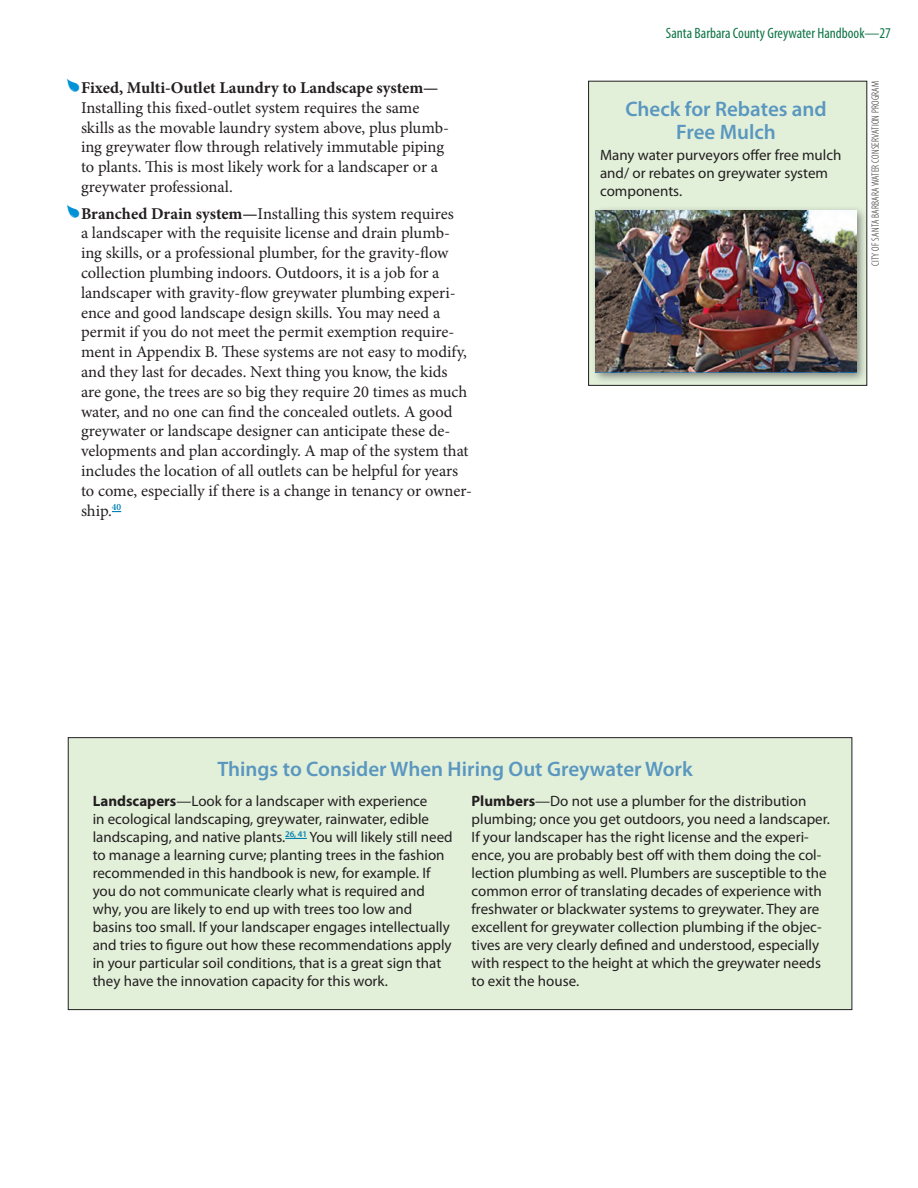
<style>
.page{position:relative;width:918px;height:1188px;background:#fff}
.page>*{position:absolute;margin:0;border:0;box-sizing:border-box;transform-origin:0 0}
.sidebartitle{font:600 21px/22.6px "Myriad Pro";color:#5a97bf;text-align:center}
.t1{font:16.5px/19.8px "Minion Pro";letter-spacing:-.005em;color:#231f20}
.sidebar{font:15px/18px "Myriad Pro";color:#231f20}
.t2{font:condensed 15px "Myriad Pro";color:#107546}
.imgcredit{font:300 condensed 10.5px "Myriad Pro";letter-spacing:.02em;color:#231f20}
.s1{font-weight:700}
</style>
<div class="page">
<div style="left:589px;top:81px;width:278px;height:304px;background:#e2f0da"></div>
<div style="left:588px;top:81px;width:279px;height:305px;border:1px solid #231f20"></div>
<div style="left:591px;top:205px;width:277px;height:179px;background:#231f20;opacity:.5"></div>
<img style="left:596px;top:210px;width:260px;height:162px">
<div style="left:68px;top:738px;width:784px;height:272px;background:#e2f0da"></div>
<svg style="left:285px;top:838px;width:22px;height:1px"></svg>
<p class="t1" style="left:81px;top:78px;width:370px"><span class="s1">Fixed, Multi-Outlet Laundry to Landscape system— </span>Installing this fixed-outlet system requires the same skills as the movable laundry system above, plus plumb&shy;ing greywater flow through relatively immutable piping to plants. This is most likely work for a landscaper or a greywater professional.</p>
<p class="t1" style="left:81px;top:203px;width:393px"><span class="s1">Branched Drain system—</span>Installing this system requires<br>a landscaper with the requisite license and drain plumb&shy;ing skills, or a professional plumber, for the gravity-flow collection plumbing indoors. Outdoors, it is a job for a landscaper with gravity-flow greywater plumbing experi&shy;ence and good landscape design skills. You may need a permit if you do not meet the permit exemption require&shy;ment in Appendix B. These systems are not easy to modify, and they last for decades. Next thing you know, the kids<br>are gone, the trees are so big they require 20 times as much water, and no one can find the concealed outlets. A good greywater or landscape designer can anticipate these de&shy;velopments and plan accordingly. A map of the system that includes the location of all outlets can be helpful for years to come, especially if there is a change in tenancy or owner&shy;ship.<sup>40</sup></p>
<p class="t2" style="left:666px;top:24px;width:227px">Santa Barbara County Greywater Handbook—27</p>
<p class="sidebartitle" style="left:625px;top:97px;width:203px">Check for Rebates and<br>Free Mulch</p>
<p class="sidebar" style="left:600px;top:146px;width:243px">Many water purveyors offer free mulch and/ or rebates on greywater system components.</p>
<p class="imgcredit" style="left:870px;top:266px;width:187px;rotate:-90deg">CITY OF SANTA BARBARA WATER CONSERVATION PROGRAM</p>
<p class="sidebartitle" style="left:217px;top:758px;width:477px">Things to Consider When Hiring Out Greywater Work</p>
<p class="sidebar" style="left:93px;top:792px;width:362px"><span class="s1">Landscapers</span>—Look for a landscaper with experience<br>in ecological landscaping, greywater, rainwater, edible landscaping, and native plants.<sup>26,</sup> <sup>41</sup> You will likely still need to manage a learning curve; planting trees in the fashion recommended in this handbook is new, for example. If you do not communicate clearly what is required and why, you are likely to end up with trees too low and basins too small. If your landscaper engages intellectually and tries to figure out how these recommendations apply in your particular soil conditions, that is a great sign that they have the innovation capacity for this work.</p>
<p class="sidebar" style="left:472px;top:792px;width:360px"><span class="s1">Plumbers</span>—Do not use a plumber for the distribution plumbing; once you get outdoors, you need a landscaper.<br>If your landscaper has the right license and the experi&shy;ence, you are probably best off with them doing the col&shy;lection plumbing as well. Plumbers are susceptible to the common error of translating decades of experience with freshwater or blackwater systems to greywater. They are excellent for greywater collection plumbing if the objec&shy;tives are very clearly defined and understood, especially with respect to the height at which the greywater needs to exit the house.</p>
</div>
